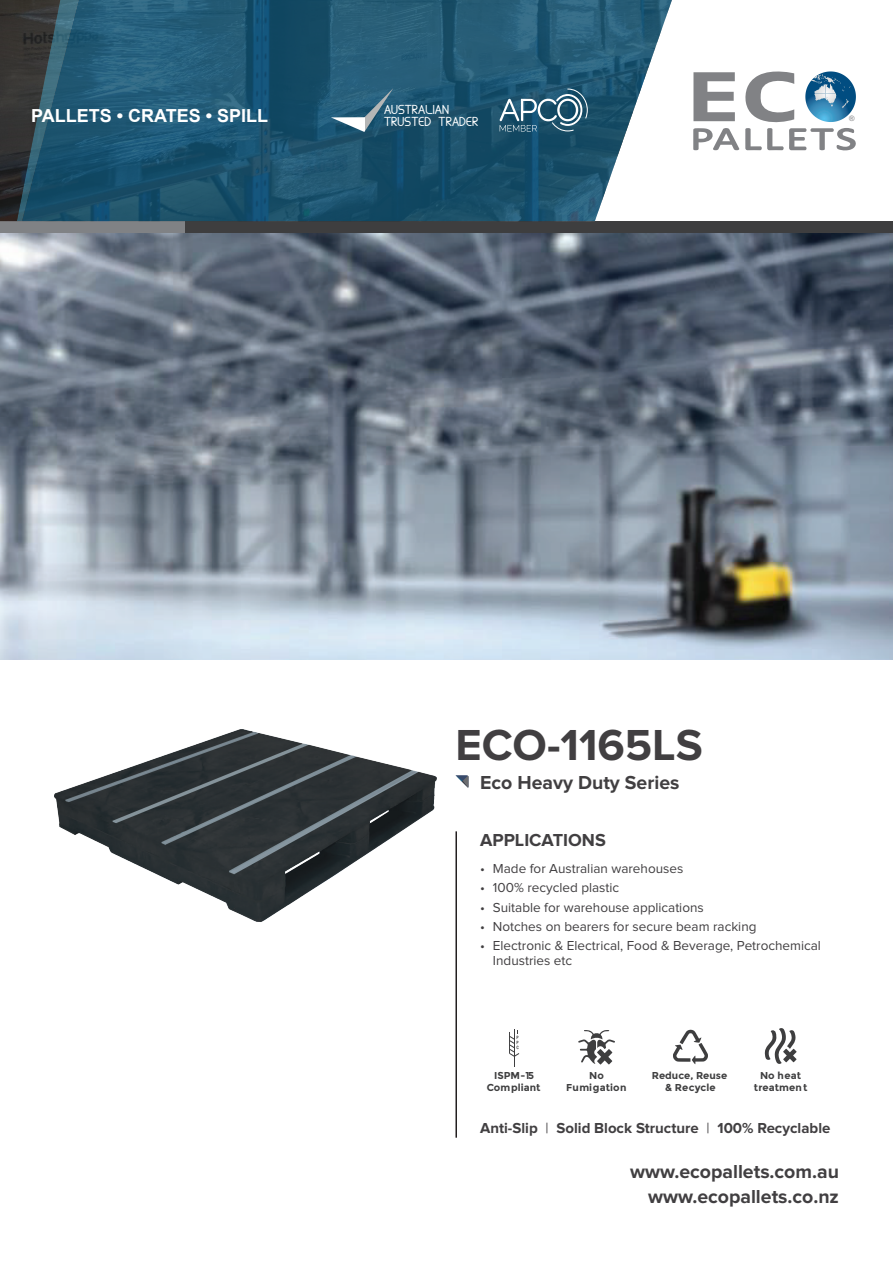
<style>
.page{position:relative;width:893px;height:1263px;background:#fff}
.page>*{position:absolute;margin:0;border:0;box-sizing:border-box;transform-origin:0 0}
.t1{font:700 45px "Proxima Nova";color:#413f41}
.t2{font:700 19.5px/24.6px "Proxima Nova";color:#413f41;text-align:right}
.t3{font:700 18px "Arial";color:#fff}
.t4{font:700 18px "Proxima Nova";color:#413f41}
.t5{font:700 15px "Proxima Nova";color:#413f41}
.t6{font:700 14.25px/12px "Stefani EHYOW00";letter-spacing:.01em;color:#fff}
.t7{font:13.5px/15px "Proxima Nova";color:#413f41}
.t8{font:700 10.05px/12px "Montserrat";color:#3e3e3f;text-align:center}
.t9{font:7.35px "Arial";color:#818285}
.s1{font-weight:400}
</style>
<div class="page">
<div style="left:0;top:221px;width:893px;height:13px;background:#3e3e3f"></div>
<div style="left:0;top:221px;width:184px;height:13px;background:#808285"></div>
<svg style="left:693px;top:71px;width:163px;height:80px"></svg>
<svg style="left:79px;top:0;width:593px;height:221px;background:#2d617b"></svg>
<svg style="left:0;top:0;width:79px;height:221px;background:#2b4550"></svg>
<svg style="left:500px;top:89px;width:88px;height:42px;background:#477288"></svg>
<img style="left:0;top:234px;width:893px;height:425px">
<img style="left:54px;top:729px;width:383px;height:193px">
<svg style="left:455px;top:775px;width:13px;height:13px"></svg>
<svg style="left:673px;top:1030px;width:35px;height:34px"></svg>
<svg style="left:578px;top:1030px;width:37px;height:34px"></svg>
<svg style="left:765px;top:1028px;width:32px;height:36px"></svg>
<hr style="left:514px;top:1029px;width:1px;height:37px;background:#3e3e3f">
<svg style="left:509px;top:1031px;width:10px;height:26px"></svg>
<hr style="left:455px;top:831px;width:2px;height:307px;background:#231f20">
<svg style="left:331px;top:88px;width:62px;height:44px;background:#427189"></svg>
<p class="t6" style="left:384px;top:103px;width:96px">AUSTRALIAN<br>TRUSTED TRADER</p>
<h3 class="t3" style="left:31px;top:103px;width:238px">PALLETS • CRATES • SPILL</h3>
<p class="t9" style="left:849px;top:113px;width:7px">®</p>
<h1 class="t1" style="left:455px;top:719px;width:249px">ECO-1165LS</h1>
<h2 class="t2" style="left:480px;top:770px;width:201px">Eco Heavy Duty Series</h2>
<h3 class="t4" style="left:480px;top:829px;width:127px">APPLICATIONS</h3>
<p class="t7" style="left:480px;top:862px;width:205px">• Made for Australian warehouses</p>
<p class="t7" style="left:480px;top:881px;width:141px">• 100% recycled plastic</p>
<p class="t7" style="left:480px;top:900px;width:225px">• Suitable for warehouse applications</p>
<p class="t7" style="left:480px;top:919px;width:278px">• Notches on bearers for secure beam racking</p>
<p class="t7" style="left:493px;top:939px;width:330px;text-indent:-13px">• Electronic &amp; Electrical, Food &amp; Beverage, Petrochemical<br>Industries etc</p>
<p class="t8" style="left:487px;top:1070px;width:55px">ISPM-15<br>Compliant</p>
<p class="t8" style="left:652px;top:1070px;width:77px">Reduce, Reuse &amp; Recycle</p>
<p class="t8" style="left:566px;top:1070px;width:62px">No<br>Fumigation</p>
<p class="t8" style="left:754px;top:1070px;width:55px">No heat treatment</p>
<p class="t5" style="left:480px;top:1119px;width:352px">Anti-Slip <span class="s1">|</span> Solid Block Structure <span class="s1">|</span> 100% Recyclable</p>
<h2 class="t2" style="left:630px;top:1160px;width:210px">www.ecopallets.com.au www.ecopallets.co.nz</h2>
</div>
